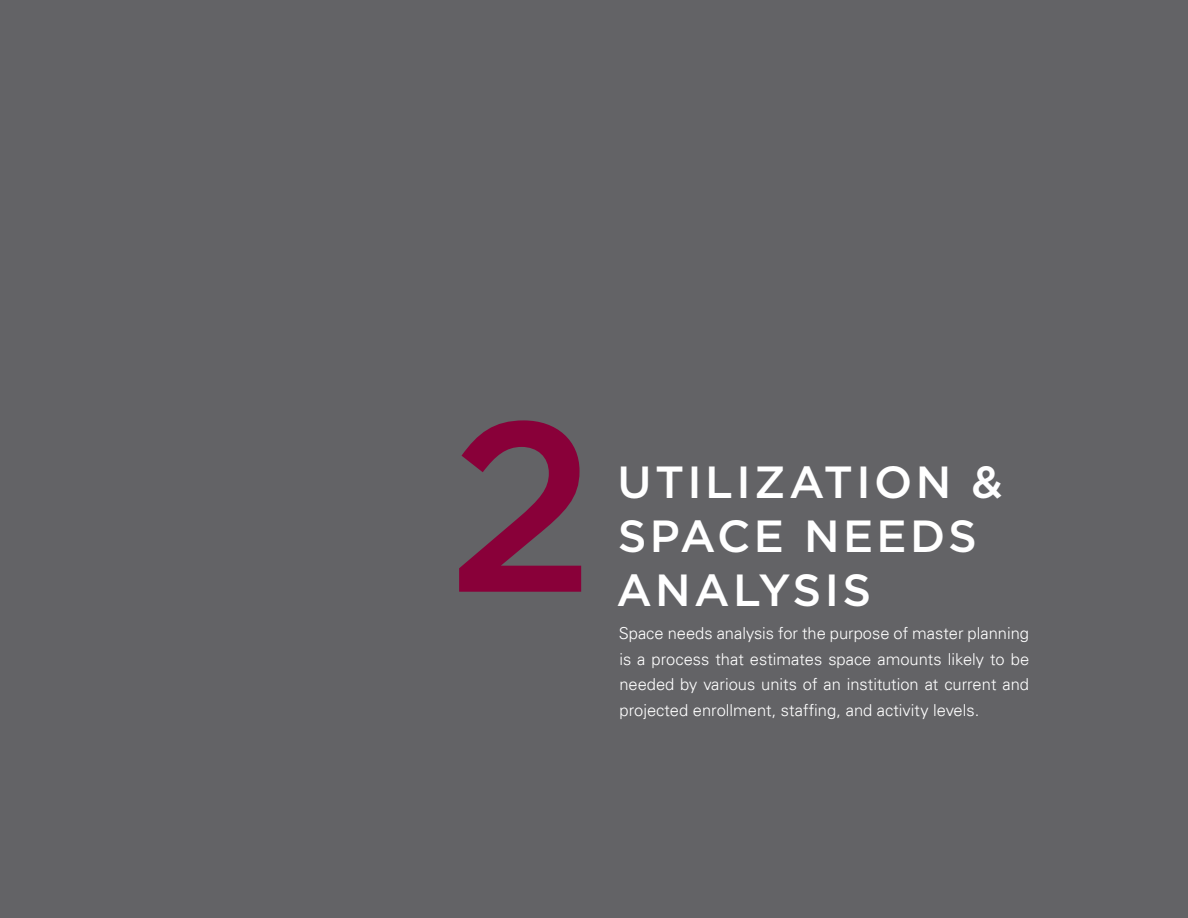
<style>
.page{position:relative;width:1188px;height:918px;background:#636366}
.page>*{position:absolute;margin:0;border:0;box-sizing:border-box;transform-origin:0 0}
.Text_Sub_Headers{font:500 241.2px "Gotham";color:#890039}
.Divider_Page_Titles{font:500 45px/54px "Gotham";letter-spacing:.075em;color:#fff}
.Divider_Paragraph{font:300 16.5px/25.5px "Univers LT";color:#fff;text-align:justify}
</style>
<div class="page">
<p class="Text_Sub_Headers" style="left:447px;top:349px;width:149px">2</p>
<p class="Divider_Page_Titles" style="left:618px;top:454px;width:387px">UTILIZATION &amp;</p>
<p class="Divider_Page_Titles" style="left:616px;top:508px;width:362px">SPACE NEEDS<br>ANALYSIS</p>
<p class="Divider_Paragraph" style="left:619px;top:621px;width:412px">Space needs analysis for the purpose of master planning is a process that estimates space amounts likely to be needed by various units of an institution at current and projected enrollment, staffing, and activity levels.</p>
</div>
